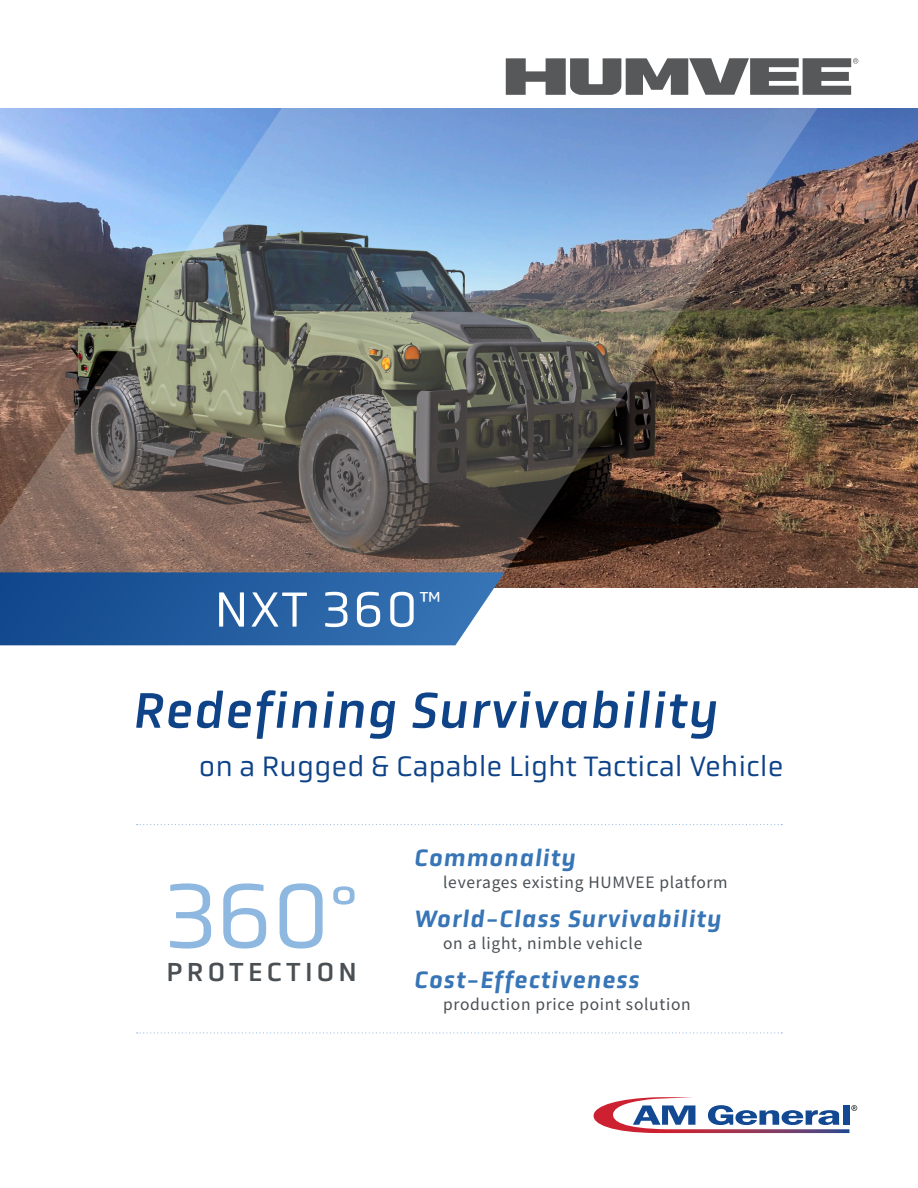
<style>
.page{position:relative;width:918px;height:1188px;background:#fff}
.page>*{position:absolute;margin:0;border:0;box-sizing:border-box;transform-origin:0 0}
.t1{font:93.9px "Obvia";color:#8fb8e0}
.t2{font:italic 51.3px "Obvia";letter-spacing:.02em;color:#0e4388}
.t3{font:51px "Obvia";letter-spacing:.035em;color:#fff}
.t4{font:29.1px "Obvia";color:#0e4388}
.t5{font:26.85px "Obvia";letter-spacing:.155em;color:#4a4f54}
.t6{font:italic 500 24.15px "Obvia";letter-spacing:.04em;color:#3775b6}
.t7{font:17.4px "Source Sans Pro";letter-spacing:.04em;color:#4a4f54}
.s1{font-size:77.85px}
</style>
<div class="page">
<img style="left:818px;top:108px;width:100px;height:480px">
<svg style="left:593px;top:1097px;width:264px;height:36px"></svg>
<svg style="left:506px;top:58px;width:352px;height:37px"></svg>
<img style="left:0;top:108px;width:818px;height:480px">
<svg style="left:0;top:572px;width:505px;height:73px;background:#2e64a4"></svg>
<svg style="left:137px;top:824px;width:645px;height:1px"></svg>
<svg style="left:137px;top:1032px;width:645px;height:2px"></svg>
<p class="t3" style="left:214px;top:580px;width:228px">NXT 360<sup>™</sup></p>
<p class="t2" style="left:132px;top:678px;width:587px">Redefining Survivability</p>
<p class="t4" style="left:199px;top:750px;width:586px">on a Rugged &amp; Capable Light Tactical Vehicle</p>
<p class="t1" style="left:164px;top:862px;width:197px">360<span class="s1">°</span></p>
<p class="t5" style="left:166px;top:956px;width:192px">PROTECTION</p>
<p class="t6" style="left:414px;top:843px;width:163px">Commonality</p>
<p class="t7" style="left:443px;top:871px;width:286px">leverages existing HUMVEE platform</p>
<p class="t6" style="left:414px;top:904px;width:309px">World-Class Survivability</p>
<p class="t7" style="left:443px;top:932px;width:201px">on a light, nimble vehicle</p>
<p class="t6" style="left:414px;top:965px;width:227px">Cost-Effectiveness</p>
<p class="t7" style="left:443px;top:993px;width:249px">production price point solution</p>
</div>
